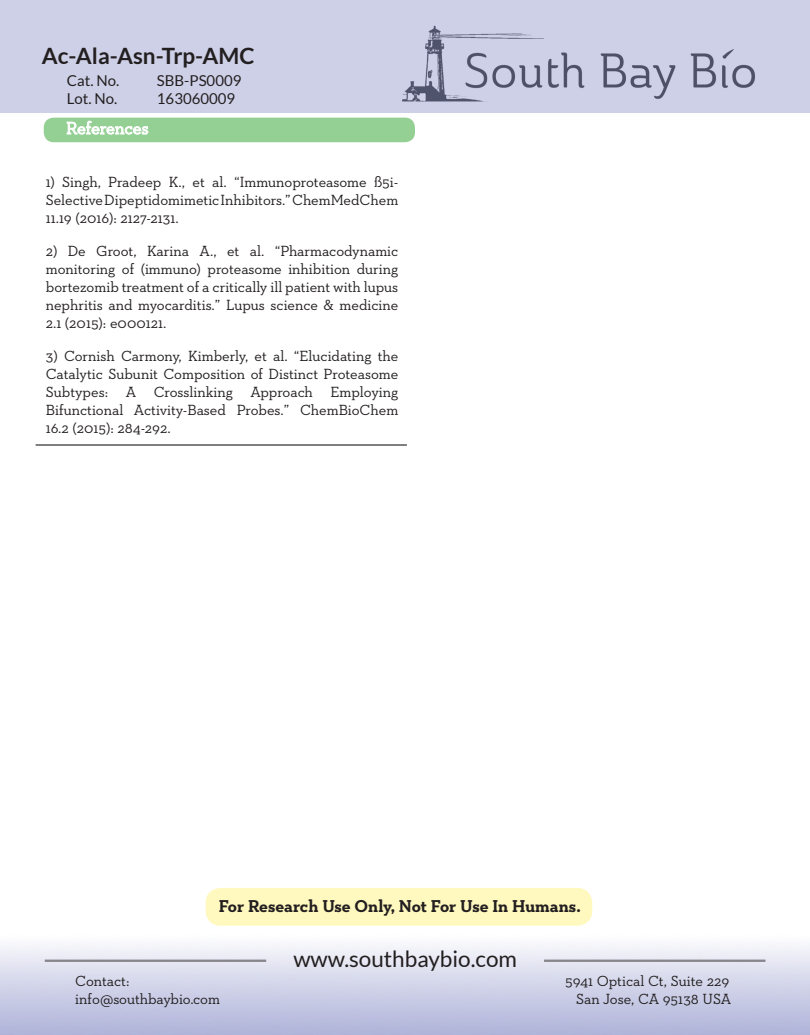
<style>
.page{position:relative;width:810px;height:1035px;background:#fff}
.page>*{position:absolute;margin:0;border:0;box-sizing:border-box;transform-origin:0 0}
.t1{font:22.5px "Lato";color:#231f20}
.t2{font:700 22.5px "Lato";color:#231f20}
.t3{font:700 17.5px "Neutraface Slab Text";color:#231f20}
.t4{font:15px/18px "Neutraface Slab Text";color:#231f20;text-align:justify}
.t5{font:15px "Lato";color:#231f20}
</style>
<div class="page">
<div style="left:206px;top:888px;width:386px;height:38px;background:#fff9bf;border-radius:15px"></div>
<hr style="left:544px;top:960px;width:221px;height:1px;background:#231f20">
<hr style="left:544px;top:961px;width:221px;height:1px;background:#231f20">
<hr style="left:45px;top:960px;width:221px;height:1px;background:#231f20">
<hr style="left:45px;top:961px;width:221px;height:1px;background:#231f20">
<div style="left:44px;top:118px;width:371px;height:24px;background:#94cf94;border-radius:10px"></div>
<svg style="left:67px;top:121px;width:81px;height:14px"></svg>
<hr style="left:36px;top:444px;width:371px;height:1px;background:#231f20">
<hr style="left:36px;top:445px;width:371px;height:1px;background:#231f20">
<div style="left:0;top:0;width:810px;height:112px;background:#cdd0e7"></div>
<p class="t2" style="left:42px;top:42px;width:214px">Ac-Ala-Asn-Trp-AMC</p>
<p class="t5" style="left:67px;top:72px;width:54px">Cat. No.</p>
<p class="t5" style="left:157px;top:72px;width:86px">SBB-PS0009</p>
<p class="t5" style="left:67px;top:90px;width:52px">Lot. No.</p>
<p class="t5" style="left:157px;top:90px;width:80px">163060009</p>
<p class="t4" style="left:46px;top:173px;width:354px">1) Singh, Pradeep K., et al. “Immunoproteasome ß5i-Selective Dipeptidomimetic Inhibitors.” ChemMedChem 11.19 (2016): 2127-2131.</p>
<p class="t4" style="left:46px;top:242px;width:354px">2) De Groot, Karina A., et al. “Pharmacodynamic monitoring of (immuno) proteasome inhibition during bortezomib treatment of a critically ill patient with lupus nephritis and myocarditis.” Lupus science &amp; medicine 2.1 (2015): e000121.</p>
<p class="t4" style="left:46px;top:347px;width:354px">3) Cornish Carmony, Kimberly, et al. “Elucidating the Catalytic Subunit Composition of Distinct Proteasome Subtypes: A Crosslinking Approach Employing Bifunctional Activity-Based Probes.” ChemBioChem 16.2 (2015): 284-292.</p>
<p class="t3" style="left:219px;top:894px;width:363px">For Research Use Only, Not For Use In Humans.</p>
<p class="t1" style="left:293px;top:946px;width:225px">www.southbaybio.com</p>
<p class="t4" style="left:75px;top:972px;width:56px">Contact:</p>
<p class="t4" style="left:565px;top:972px;width:166px">5941 Optical Ct, Suite 229</p>
<p class="t4" style="left:75px;top:990px;width:146px">info@southbaybio.com</p>
<p class="t4" style="left:576px;top:990px;width:157px">San Jose, CA 95138 USA</p>
</div>
